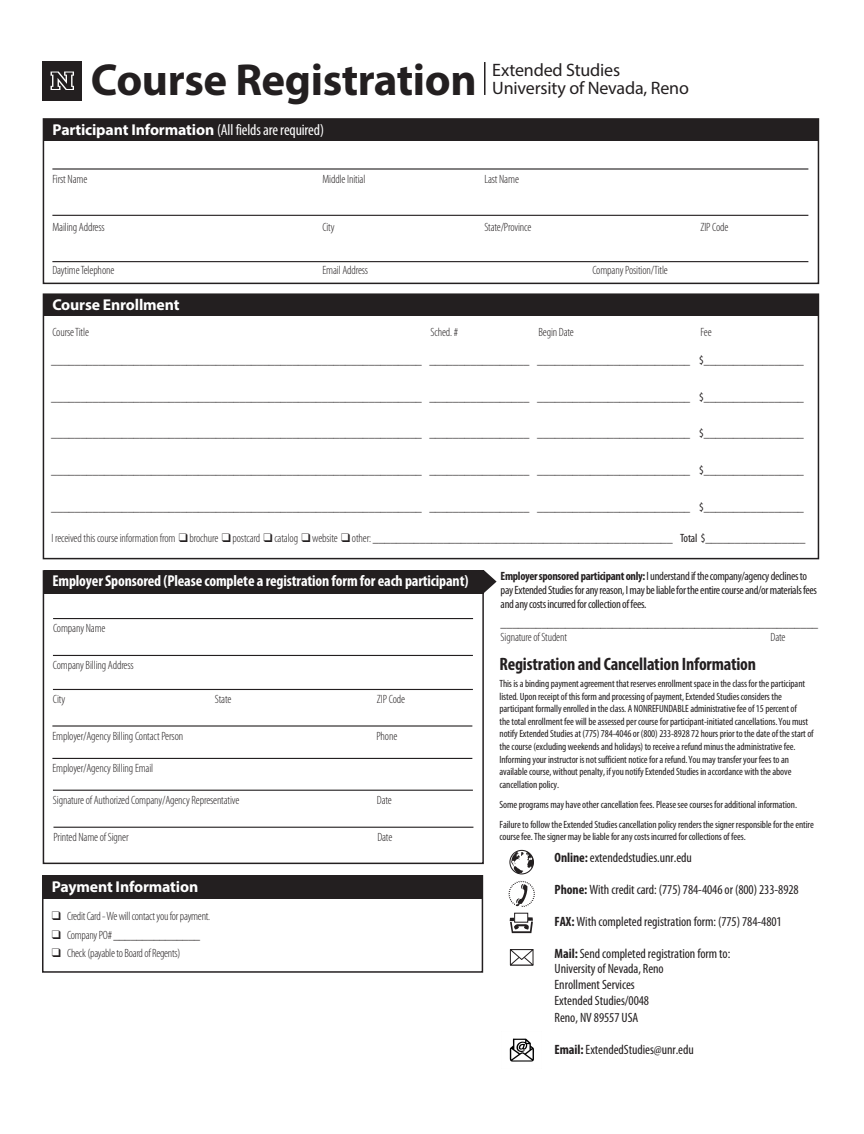
<style>
.page{position:relative;width:864px;height:1134px;background:#fff}
.page>*{position:absolute;margin:0;border:0;box-sizing:border-box;transform-origin:0 0}
.t1{font:700 45px "Myriad Pro";letter-spacing:-.01em;color:#231f20}
.t2{font:18px/18px "Myriad Pro";letter-spacing:-.01em;color:#231f20}
.t3{font:700 condensed 18px "Myriad Pro";letter-spacing:-.01em;color:#231f20}
.t4{font:700 15.75px "Myriad Pro";letter-spacing:-.01em;color:#fff}
.t5{font:700 condensed 15.75px "Myriad Pro";letter-spacing:-.01em;color:#fff}
.t6{font:condensed 13.5px/15.9px "Myriad Pro";letter-spacing:-.005em;color:#231f20}
.t7{font:condensed 12px/14.1px "Myriad Pro";letter-spacing:-.025em;color:#231f20}
.t8{font:300 condensed 12px "Myriad Pro";letter-spacing:-.01em;color:#231f20}
.t9{font:condensed 10.5px/12.6px "Myriad Pro";letter-spacing:-.01em;color:#231f20}
.s1{font-weight:400;font-stretch:condensed}
.s2{font-weight:400}
.s3{font-weight:700}
</style>
<div class="page">
<div style="left:44px;top:570px;width:440px;height:23px;background:#231f20"></div>
<div style="left:44px;top:294px;width:774px;height:22px;background:#231f20"></div>
<div style="left:44px;top:119px;width:774px;height:22px;background:#231f20"></div>
<div style="left:43px;top:61px;width:39px;height:39px;background:#231f20"></div>
<svg style="left:51px;top:72px;width:23px;height:18px"></svg>
<div style="left:43px;top:118px;width:776px;height:166px;border:2px solid #231f20"></div>
<hr style="left:52px;top:168px;width:756px;height:2px;background:#231f20">
<hr style="left:52px;top:215px;width:756px;height:1px;background:#231f20">
<hr style="left:52px;top:261px;width:756px;height:1px;background:#231f20">
<div style="left:43px;top:293px;width:776px;height:266px;border:2px solid #231f20"></div>
<div style="left:43px;top:570px;width:441px;height:294px;border:2px solid #231f20"></div>
<div style="left:43px;top:875px;width:440px;height:23px;background:#231f20"></div>
<hr style="left:53px;top:618px;width:420px;height:1px;background:#231f20">
<hr style="left:53px;top:689px;width:420px;height:1px;background:#231f20">
<hr style="left:52px;top:725px;width:420px;height:2px;background:#231f20">
<hr style="left:52px;top:758px;width:420px;height:1px;background:#231f20">
<hr style="left:53px;top:790px;width:420px;height:1px;background:#231f20">
<hr style="left:53px;top:827px;width:420px;height:1px;background:#231f20">
<div style="left:42px;top:875px;width:441px;height:98px;border:2px solid #231f20"></div>
<div style="left:514px;top:913px;width:14px;height:9px;border:1px solid #231f20"></div>
<svg style="left:510px;top:917px;width:23px;height:16px"></svg>
<svg style="left:510px;top:949px;width:24px;height:17px"></svg>
<svg style="left:508px;top:881px;width:27px;height:26px"></svg>
<div style="left:509px;top:850px;width:25px;height:24px;border:1px solid #231f20;border-radius:50%"></div>
<svg style="left:511px;top:851px;width:23px;height:23px"></svg>
<img style="left:509px;top:1038px;width:25px;height:24px">
<hr style="left:53px;top:655px;width:420px;height:1px;background:#231f20">
<hr style="left:484px;top:62px;width:2px;height:33px;background:#231f20">
<svg style="left:484px;top:570px;width:13px;height:23px"></svg>
<h1 class="t1" style="left:91px;top:51px;width:387px">Course Registration</h1>
<h2 class="t2" style="left:492px;top:61px;width:198px">Extended Studies<br>University of Nevada, Reno</h2>
<h3 class="t4" style="left:52px;top:119px;width:273px">Participant Information <span class="s1">(All fields are required)</span></h3>
<p class="t8" style="left:52px;top:173px;width:36px">First Name</p>
<p class="t8" style="left:322px;top:173px;width:45px">Middle Initial</p>
<p class="t8" style="left:484px;top:173px;width:36px">Last Name</p>
<p class="t8" style="left:52px;top:221px;width:54px">Mailing Address</p>
<p class="t8" style="left:322px;top:221px;width:14px">City</p>
<p class="t8" style="left:484px;top:221px;width:49px">State/Province</p>
<p class="t8" style="left:700px;top:221px;width:30px">ZIP Code</p>
<p class="t8" style="left:52px;top:264px;width:64px">Daytime Telephone</p>
<p class="t8" style="left:322px;top:264px;width:47px">Email Address</p>
<p class="t8" style="left:592px;top:264px;width:77px">Company Position/Title</p>
<h3 class="t4" style="left:52px;top:294px;width:129px">Course Enrollment</h3>
<p class="t8" style="left:52px;top:326px;width:38px">Course Title</p>
<p class="t8" style="left:430px;top:326px;width:29px">Sched. #</p>
<p class="t8" style="left:538px;top:326px;width:37px">Begin Date</p>
<p class="t8" style="left:700px;top:326px;width:13px">Fee</p>
<p class="t7" style="left:51px;top:353px;width:754px">_______________________________________________________________ _________________ __________________________ $_________________</p>
<p class="t7" style="left:51px;top:390px;width:754px">_______________________________________________________________ _________________ __________________________ $_________________</p>
<p class="t7" style="left:51px;top:427px;width:754px">_______________________________________________________________ _________________ __________________________ $_________________</p>
<p class="t7" style="left:51px;top:464px;width:754px">_______________________________________________________________ _________________ __________________________ $_________________</p>
<p class="t7" style="left:51px;top:500px;width:754px">_______________________________________________________________ _________________ __________________________ $_________________</p>
<p class="t8" style="left:52px;top:532px;width:755px">I received this course information from ❑ brochure ❑ postcard ❑ catalog ❑ website ❑ other: ___________________________________________________ <span class="s2">Total $_________________</span></p>
<h3 class="t5" style="left:52px;top:572px;width:418px">Employer Sponsored (Please complete a registration form for each participant)</h3>
<p class="t8" style="left:53px;top:622px;width:54px">Company Name</p>
<p class="t8" style="left:53px;top:659px;width:82px">Company Billing Address</p>
<p class="t8" style="left:53px;top:693px;width:14px">City</p>
<p class="t8" style="left:215px;top:693px;width:18px">State</p>
<p class="t8" style="left:377px;top:693px;width:30px">ZIP Code</p>
<p class="t8" style="left:52px;top:730px;width:132px">Employer/Agency Billing Contact Person</p>
<p class="t8" style="left:376px;top:730px;width:22px">Phone</p>
<p class="t8" style="left:52px;top:762px;width:102px">Employer/Agency Billing Email</p>
<p class="t8" style="left:53px;top:794px;width:188px">Signature of Authorized Company/Agency Representative</p>
<p class="t8" style="left:377px;top:794px;width:16px">Date</p>
<p class="t8" style="left:53px;top:831px;width:77px">Printed Name of Signer</p>
<p class="t8" style="left:377px;top:831px;width:16px">Date</p>
<h3 class="t4" style="left:52px;top:876px;width:148px">Payment Information</h3>
<p class="t8" style="left:52px;top:910px;width:160px">❑ Credit Card - We will contact you for payment.</p>
<p class="t8" style="left:52px;top:928px;width:150px">❑ Company PO# _______________</p>
<p class="t8" style="left:52px;top:947px;width:130px">❑ Check (payable to Board of Regents)</p>
<p class="t7" style="left:501px;top:569px;width:318px"><span class="s3">Employer sponsored participant only:</span> I understand if the company/agency declines to pay Extended Studies for any reason, I may be liable for the entire course and/or materials fees and any costs incurred for collection of fees.</p>
<p class="t7" style="left:501px;top:616px;width:319px">______________________________________________________</p>
<p class="t8" style="left:501px;top:630px;width:68px">Signature of Student</p>
<p class="t8" style="left:771px;top:630px;width:16px">Date</p>
<h2 class="t3" style="left:500px;top:653px;width:258px">Registration and Cancellation Information</h2>
<p class="t9" style="left:500px;top:678px;width:316px">This is a binding payment agreement that reserves enrollment space in the class for the participant listed. Upon receipt of this form and processing of payment, Extended Studies considers the participant formally enrolled in the class. A NONREFUNDABLE administrative fee of 15 percent of<br>the total enrollment fee will be assessed per course for participant-initiated cancellations. You must notify Extended Studies at (775) 784-4046 or (800) 233-8928 72 hours prior to the date of the start of the course (excluding weekends and holidays) to receive a refund minus the administrative fee.<br>Informing your instructor is not sufficient notice for a refund. You may transfer your fees to an available course, without penalty, if you notify Extended Studies in accordance with the above cancellation policy.</p>
<p class="t9" style="left:500px;top:795px;width:316px;line-height:19.8px">Some programs may have other cancellation fees. Please see courses for additional information.<br>Failure to follow the Extended Studies cancellation policy renders the signer responsible for the entire</p>
<p class="t9" style="left:500px;top:831px;width:248px">course fee. The signer may be liable for any costs incurred for collections of fees.</p>
<p class="t6" style="left:555px;top:850px;width:139px"><span class="s3">Online:</span> extendedstudies.unr.edu</p>
<p class="t6" style="left:555px;top:882px;width:246px"><span class="s3">Phone:</span> With credit card: (775) 784-4046 or (800) 233-8928</p>
<p class="t6" style="left:555px;top:914px;width:229px"><span class="s3">FAX:</span> With completed registration form: (775) 784-4801</p>
<p class="t6" style="left:555px;top:946px;width:177px"><span class="s3">Mail:</span> Send completed registration form to:<br>University of Nevada, Reno<br>Enrollment Services<br>Extended Studies/0048<br>Reno, NV 89557 USA</p>
<p class="t6" style="left:555px;top:1041px;width:141px"><span class="s3">Email:</span> ExtendedStudies@unr.edu</p>
</div>
